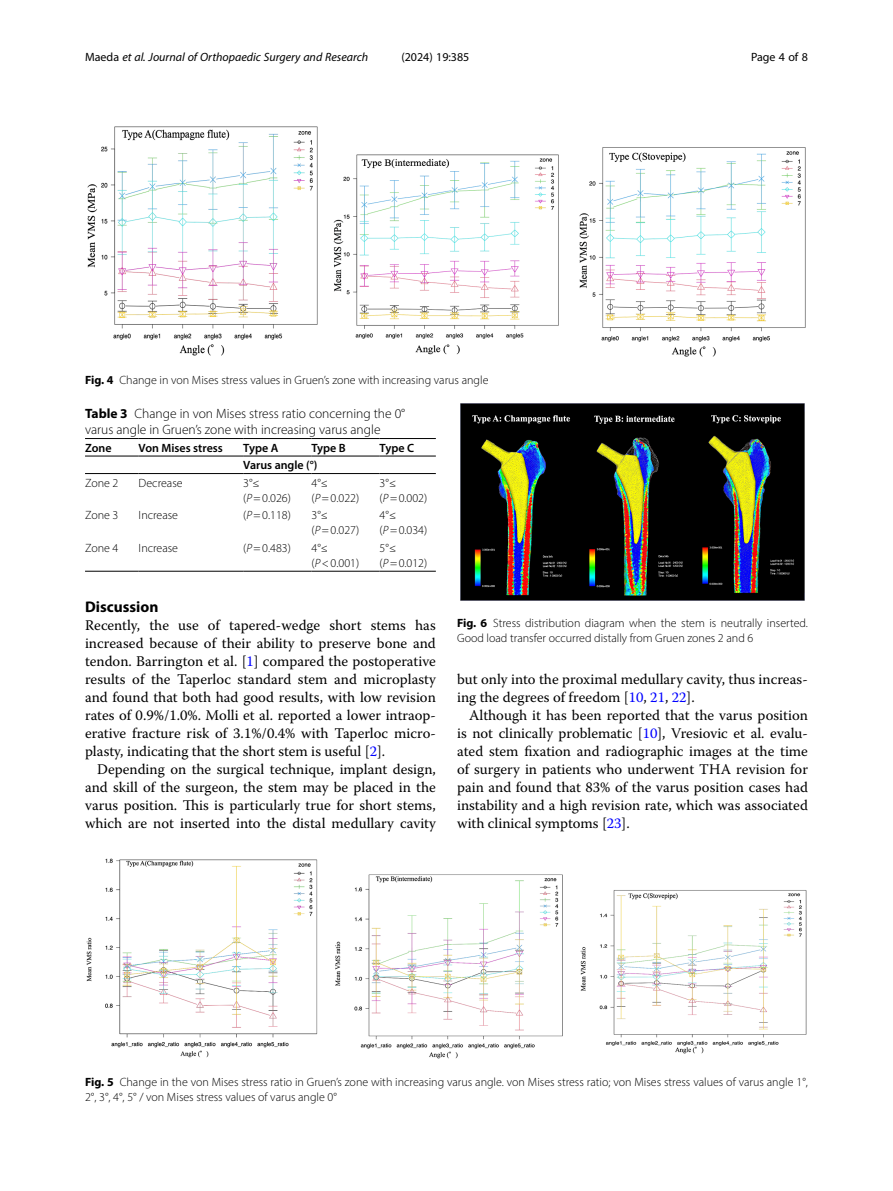
<style>
.page{position:relative;width:893px;height:1191px;background:#fff}
.page>*{position:absolute;margin:0;border:0;box-sizing:border-box;transform-origin:0 0}
.Head_1{font:700 15.45px "Myriad Pro";color:#000}
.Body_Text_Indent{font:14.7px/18px "Warnock Pro";color:#000;text-align:justify}
.Body_Text{font:14.7px/18px "Warnock Pro";color:#000;text-align:justify}
.Table_Caption{font:300 13.5px/16.5px "Myriad Pro";color:#000}
.Figure_Caption{font:300 12px/15px "Myriad Pro";color:#000}
.Table_Body{font:300 12px "Myriad Pro";color:#000}
.t1{font:italic 12px "Myriad Pro";color:#000}
.Table_Head{font:600 12px "Myriad Pro";color:#000}
.t2{font:12px "Myriad Pro";color:#000}
.s1{font-style:normal}
.s2{font-weight:700}
.s3{font-style:italic}
.s4{color:#00f}
</style>
<div class="page">
<hr style="left:312px;top:473px;width:68px;height:1px;background:#000">
<hr style="left:380px;top:473px;width:56px;height:1px;background:#000">
<hr style="left:139px;top:438px;width:104px;height:1px;background:#000">
<hr style="left:243px;top:438px;width:69px;height:1px;background:#000">
<hr style="left:312px;top:438px;width:68px;height:1px;background:#000">
<hr style="left:312px;top:456px;width:68px;height:1px;background:#000">
<hr style="left:380px;top:438px;width:56px;height:1px;background:#000">
<hr style="left:380px;top:456px;width:56px;height:1px;background:#000">
<hr style="left:85px;top:456px;width:54px;height:1px;background:#000">
<hr style="left:85px;top:473px;width:54px;height:1px;background:#000">
<hr style="left:139px;top:456px;width:104px;height:1px;background:#000">
<hr style="left:139px;top:473px;width:104px;height:1px;background:#000">
<hr style="left:243px;top:456px;width:69px;height:1px;background:#000">
<hr style="left:243px;top:473px;width:69px;height:1px;background:#000">
<hr style="left:85px;top:571px;width:54px;height:1px;background:#000">
<hr style="left:139px;top:571px;width:104px;height:1px;background:#000">
<hr style="left:243px;top:571px;width:69px;height:1px;background:#000">
<hr style="left:312px;top:571px;width:68px;height:1px;background:#000">
<hr style="left:380px;top:571px;width:56px;height:1px;background:#000">
<hr style="left:85px;top:438px;width:54px;height:1px;background:#000">
<img style="left:460px;top:403px;width:345px;height:197px">
<img style="left:86px;top:858px;width:721px;height:201px">
<img style="left:87px;top:126px;width:719px;height:231px">
<p class="t1" style="left:85px;top:50px;width:285px"><span class="s1">Maeda</span> et al. Journal of Orthopaedic Surgery and Research</p>
<p class="t2" style="left:401px;top:50px;width:70px">(2024) 19:385</p>
<p class="t2" style="left:751px;top:50px;width:58px">Page 4 of 8</p>
<p class="Figure_Caption" style="left:85px;top:372px;width:405px"><span class="s2">Fig. 4</span> Change in von Mises stress values in Gruen’s zone with increasing varus angle</p>
<p class="Table_Caption" style="left:85px;top:405px;width:322px"><span class="s2">Table 3</span> Change in von Mises stress ratio concerning the 0° varus angle in Gruen’s zone with increasing varus angle</p>
<p class="Table_Head" style="left:85px;top:440px;width:28px">Zone</p>
<p class="Table_Head" style="left:139px;top:440px;width:86px">Von Mises stress</p>
<p class="Table_Head" style="left:243px;top:440px;width:37px">Type A</p>
<p class="Table_Head" style="left:312px;top:440px;width:36px">Type B</p>
<p class="Table_Head" style="left:380px;top:440px;width:36px">Type C</p>
<p class="Table_Head" style="left:243px;top:457px;width:76px">Varus angle (°)</p>
<p class="Table_Body" style="left:85px;top:476px;width:35px">Zone 2</p>
<p class="Table_Body" style="left:139px;top:476px;width:45px">Decrease</p>
<p class="Table_Body" style="left:243px;top:476px;width:18px">3°≤</p>
<p class="Table_Body" style="left:243px;top:491px;width:49px">(<span class="s3">P</span>=0.026)</p>
<p class="Table_Body" style="left:312px;top:476px;width:18px">4°≤</p>
<p class="Table_Body" style="left:312px;top:491px;width:49px">(<span class="s3">P</span>=0.022)</p>
<p class="Table_Body" style="left:380px;top:476px;width:18px">3°≤</p>
<p class="Table_Body" style="left:380px;top:491px;width:49px">(<span class="s3">P</span>=0.002)</p>
<p class="Table_Body" style="left:85px;top:508px;width:35px">Zone 3</p>
<p class="Table_Body" style="left:139px;top:508px;width:41px">Increase</p>
<p class="Table_Body" style="left:243px;top:508px;width:49px">(<span class="s3">P</span>=0.118)</p>
<p class="Table_Body" style="left:312px;top:508px;width:18px">3°≤</p>
<p class="Table_Body" style="left:312px;top:523px;width:49px">(<span class="s3">P</span>=0.027)</p>
<p class="Table_Body" style="left:85px;top:541px;width:35px">Zone 4</p>
<p class="Table_Body" style="left:139px;top:541px;width:41px">Increase</p>
<p class="Table_Body" style="left:243px;top:541px;width:49px">(<span class="s3">P</span>=0.483)</p>
<p class="Table_Body" style="left:312px;top:541px;width:18px">4°≤</p>
<p class="Table_Body" style="left:312px;top:556px;width:49px">(<span class="s3">P</span>&lt;0.001)</p>
<p class="Table_Body" style="left:380px;top:508px;width:18px">4°≤</p>
<p class="Table_Body" style="left:380px;top:523px;width:49px">(<span class="s3">P</span>=0.034)</p>
<p class="Table_Body" style="left:380px;top:541px;width:18px">5°≤</p>
<p class="Table_Body" style="left:380px;top:556px;width:49px">(<span class="s3">P</span>=0.012)</p>
<p class="Head_1" style="left:85px;top:597px;width:75px">Discussion</p>
<p class="Body_Text" style="left:85px;top:616px;width:352px">Recently, the use of tapered-wedge short stems has increased because of their ability to preserve bone and tendon. Barrington et al. [<span class="s4">1</span>] compared the postoperative results of the Taperloc standard stem and microplasty and found that both had good results, with low revision rates of 0.9%/1.0%. Molli et al. reported a lower intraop&shy;erative fracture risk of 3.1%/0.4% with Taperloc micro&shy;plasty, indicating that the short stem is useful [<span class="s4">2</span>].</p>
<p class="Body_Text_Indent" style="left:85px;top:760px;width:352px;text-indent:12px">Depending on the surgical technique, implant design, and skill of the surgeon, the stem may be placed in the varus position. This is particularly true for short stems, which are not inserted into the distal medullary cavity</p>
<p class="Figure_Caption" style="left:457px;top:616px;width:352px"><span class="s2">Fig. 6</span> Stress distribution diagram when the stem is neutrally inserted.<br>Good load transfer occurred distally from Gruen zones 2 and 6</p>
<p class="Body_Text_Indent" style="left:457px;top:670px;width:352px">but only into the proximal medullary cavity, thus increas&shy;ing the degrees of freedom [<span class="s4">10</span>, <span class="s4">21</span>, <span class="s4">22</span>].</p>
<p class="Body_Text_Indent" style="left:457px;top:706px;width:352px;text-indent:12px">Although it has been reported that the varus position is not clinically problematic [<span class="s4">10</span>], Vresiovic et al. evalu&shy;ated stem fixation and radiographic images at the time of surgery in patients who underwent THA revision for pain and found that 83% of the varus position cases had instability and a high revision rate, which was associated with clinical symptoms [<span class="s4">23</span>].</p>
<p class="Figure_Caption" style="left:85px;top:1074px;width:724px"><span class="s2">Fig. 5</span> Change in the von Mises stress ratio in Gruen’s zone with increasing varus angle. von Mises stress ratio; von Mises stress values of varus angle 1°,<br>2°, 3°, 4°, 5° / von Mises stress values of varus angle 0°</p>
</div>
